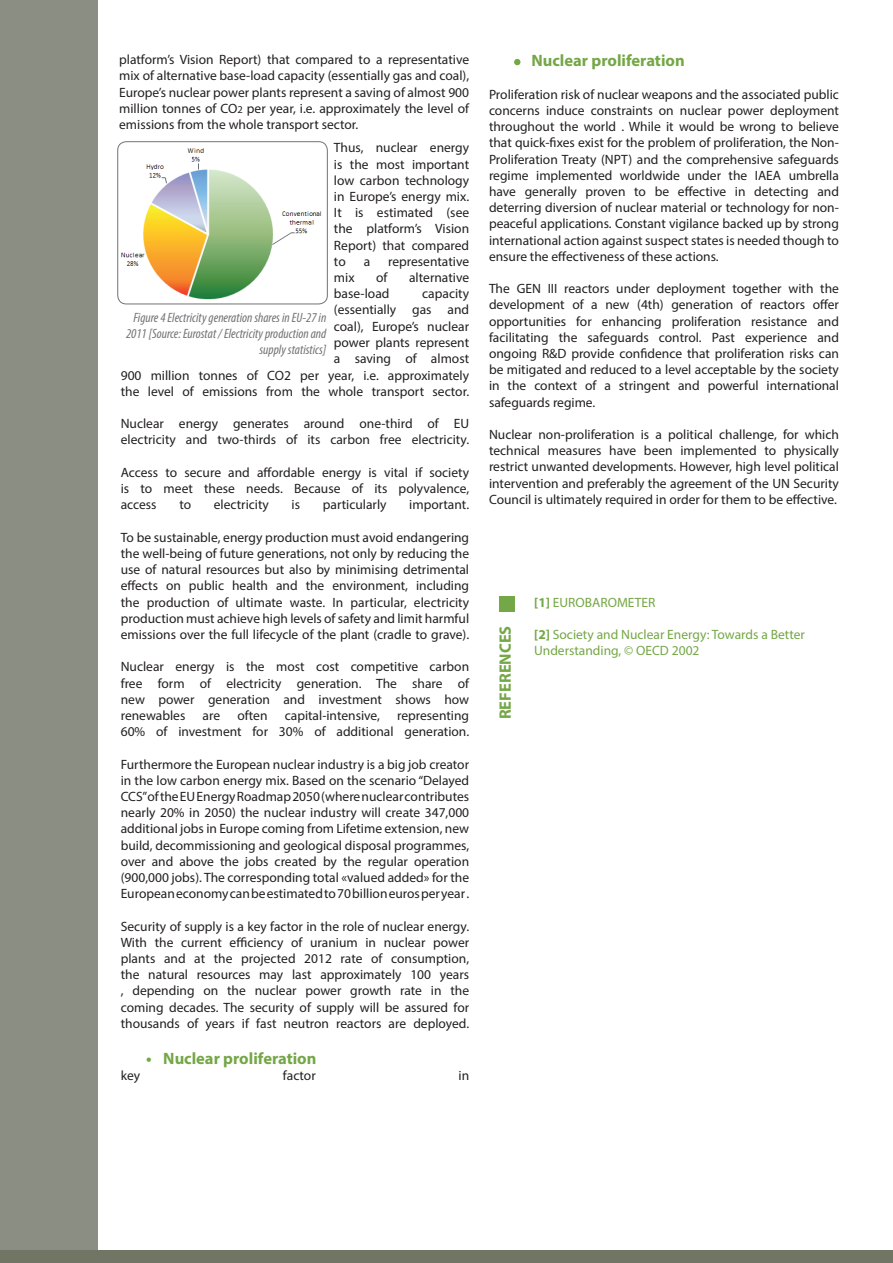
<style>
.page{position:relative;width:893px;height:1263px;background:#fff}
.page>*{position:absolute;margin:0;border:0;box-sizing:border-box;transform-origin:0 0}
.t1{font:700 16.5px "Myriad Pro";color:#74a746}
.t2{font:13.5px/16.2px "Myriad Pro";color:#231f20;text-align:justify}
.t3{font:italic condensed 13.5px/16.2px "Myriad Pro";color:#717275;text-align:right}
.t4{font:13.5px/16.2px "Myriad Pro";color:#74a746}
.s1{font-size:10.5px}
.s2{font-weight:700}
</style>
<div class="page">
<div style="left:0;top:0;width:97px;height:1263px;background:#8b8f83"></div>
<div style="left:0;top:1251px;width:893px;height:12px;background:#717564"></div>
<div style="left:499px;top:596px;width:15px;height:16px;background:#74a746"></div>
<svg style="left:514px;top:59px;width:6px;height:6px"></svg>
<img style="left:119px;top:143px;width:208px;height:158px">
<div style="left:118px;top:142px;width:209px;height:162px;border:1px solid #717275;border-radius:9px"></div>
<p class="t2" style="left:119px;top:51px;width:351px">platform’s Vision Report) that compared to a representative mix of alternative base-load capacity (essentially gas and coal), Europe’s nuclear power plants represent a saving of almost 900 million tonnes of CO<span class="s1">2</span> per year, i.e. approximately the level of emissions from the whole transport sector.</p>
<p class="t2" style="left:334px;top:140px;width:137px">Thus, nuclear energy is the most important low carbon technology in Europe’s energy mix.<br>It is estimated (see the platform’s Vision Report) that compared to</p>
<p class="t2" style="left:364px;top:253px;width:8px">a</p>
<p class="t2" style="left:388px;top:253px;width:82px">representative</p>
<p class="t2" style="left:334px;top:269px;width:22px">mix</p>
<p class="t2" style="left:376px;top:269px;width:13px">of</p>
<p class="t2" style="left:409px;top:269px;width:62px">alternative</p>
<p class="t2" style="left:334px;top:285px;width:57px">base-load</p>
<p class="t2" style="left:121px;top:285px;width:350px;text-align:right">capacity<br>(essentially gas and<br>coal), Europe’s nuclear<br>power plants represent<br>a saving of almost<br>900 million tonnes of CO2 per year, i.e. approximately the level of emissions from the whole transport sector.</p>
<p class="t2" style="left:121px;top:415px;width:350px">Nuclear energy generates around one-third of EU electricity and two-thirds of its carbon free electricity.</p>
<p class="t2" style="left:121px;top:464px;width:350px">Access to secure and affordable energy is vital if society is to meet these needs. Because of its polyvalence, access</p>
<p class="t3" style="left:126px;top:309px;width:202px">Figure 4 Electricity generation shares in EU-27 in<br>2011 [Source: Eurostat / Electricity production and supply statistics]</p>
<p class="t2" style="left:179px;top:496px;width:13px">to</p>
<p class="t2" style="left:214px;top:496px;width:57px">electricity</p>
<p class="t2" style="left:292px;top:496px;width:10px">is</p>
<p class="t2" style="left:323px;top:496px;width:65px">particularly</p>
<p class="t2" style="left:409px;top:496px;width:61px">important.</p>
<p class="t2" style="left:121px;top:529px;width:350px">To be sustainable, energy production must avoid endangering the well-being of future generations, not only by reducing the use of natural resources but also by minimising detrimental effects on public health and the environment, including the production of ultimate waste. In particular, electricity production must achieve high levels of safety and limit harmful emissions over the full lifecycle of the plant (cradle to grave).</p>
<p class="t2" style="left:121px;top:658px;width:350px">Nuclear energy is the most cost competitive carbon free form of electricity generation. The share of new power generation and investment shows how renewables</p>
<p class="t2" style="left:203px;top:707px;width:19px">are</p>
<p class="t2" style="left:237px;top:707px;width:32px">often</p>
<p class="t2" style="left:285px;top:707px;width:97px">capital-intensive,</p>
<p class="t2" style="left:121px;top:707px;width:350px;text-align:right">representing<br>60% of investment for 30% of additional generation.</p>
<p class="t2" style="left:121px;top:756px;width:350px">Furthermore the European nuclear industry is a big job creator in the low carbon energy mix. Based on the scenario “Delayed CCS” of the EU Energy Roadmap 2050 (where nuclear contributes nearly 20% in 2050) the nuclear industry will create 347,000 additional jobs in Europe coming from Lifetime extension, new build, decommissioning and geological disposal programmes, over and above the jobs created by the regular operation (900,000 jobs). The corresponding total «valued added» for the European economy can be estimated to 70 billion euros per year .</p>
<p class="t2" style="left:121px;top:918px;width:350px">Security of supply is a key factor in the role of nuclear energy.<br>With the current efficiency of uranium in nuclear power plants and at the projected 2012 rate of consumption, the natural resources may last approximately 100 years , depending on the nuclear power growth rate in the coming decades. The security of supply will be assured for thousands of years if fast neutron reactors are deployed.</p>
<p class="t1" style="left:146px;top:1047px;width:172px">• Nuclear proliferation</p>
<p class="t2" style="left:121px;top:1067px;width:21px">key</p>
<p class="t2" style="left:283px;top:1067px;width:34px">factor</p>
<p class="t2" style="left:458px;top:1067px;width:12px">in</p>
<p class="t1" style="left:514px;top:50px;width:172px">• Nuclear proliferation</p>
<p class="t2" style="left:489px;top:86px;width:351px">Proliferation risk of nuclear weapons and the associated public concerns induce constraints on nuclear power deployment throughout the world . While it would be wrong to believe that quick-fixes exist for the problem of proliferation, the Non-Proliferation Treaty (NPT) and the comprehensive safeguards regime implemented worldwide under the IAEA umbrella have generally proven to be effective in detecting and deterring diversion of nuclear material or technology for non&shy;peaceful applications. Constant vigilance backed up by strong international action against suspect states is needed though to ensure the effectiveness of these actions.</p>
<p class="t2" style="left:489px;top:280px;width:351px">The GEN III reactors under deployment together with the development of a new (4th) generation of reactors offer opportunities for enhancing proliferation resistance and facilitating the safeguards control. Past experience and ongoing R&amp;D provide confidence that proliferation risks can be mitigated and reduced to a level acceptable by the society in the context of a stringent and powerful international safeguards regime.</p>
<p class="t2" style="left:489px;top:426px;width:351px">Nuclear non-proliferation is a political challenge, for which technical measures have been implemented to physically restrict unwanted developments. However, high level political intervention and preferably the agreement of the UN Security Council is ultimately required in order for them to be effective.</p>
<p class="t1" style="left:494px;top:719px;width:95px;rotate:-90deg">REFERENCES</p>
<p class="t4" style="left:534px;top:594px;width:123px"><span class="s2">[1]</span> EUROBAROMETER</p>
<p class="t4" style="left:534px;top:626px;width:272px"><span class="s2">[2]</span> Society and Nuclear Energy: Towards a Better<br>Understanding, © OECD 2002</p>
</div>
